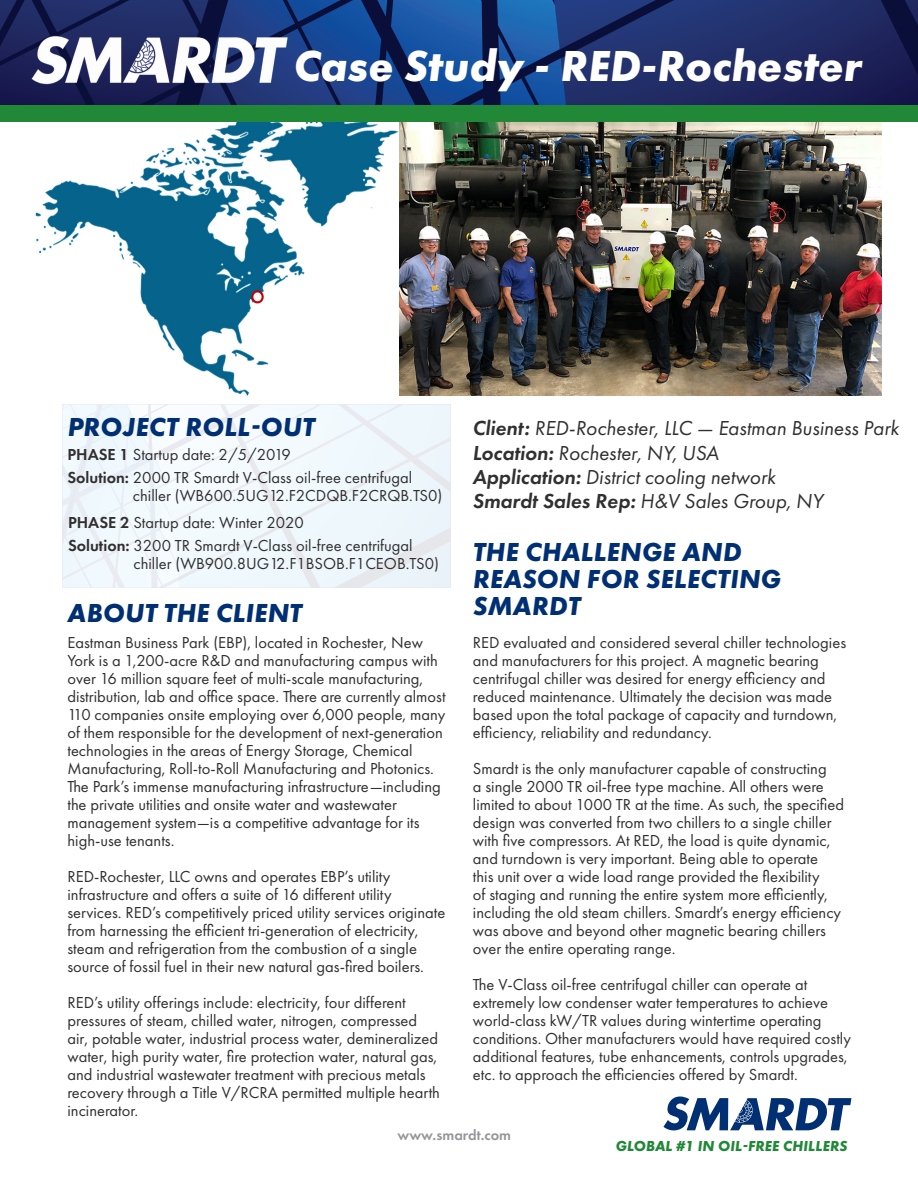
<style>
.page{position:relative;width:918px;height:1188px;background:#fff}
.page>*{position:absolute;margin:0;border:0;box-sizing:border-box;transform-origin:0 0}
.Section_Heading_Whit{font:italic 700 45px "Futura PT";color:#fff}
.Body{font:italic 700 27px/27px "Futura PT";letter-spacing:.01em;color:#002f73}
.Body_List{font:italic 700 27px "Futura PT";letter-spacing:.01em;color:#002f73}
.Section_Sub-Heading{font:italic 700 27px "Futura PT";letter-spacing:.01em;color:#002f73}
.Body-2{font:italic 21px/24.3px "Futura PT";color:#312f30}
.Body-3{font:16.5px/18px "Futura PT";color:#312f30}
.Body_List-2{font:16.5px/23.4px "Futura PT";color:#312f30}
.Table_Heading_Green{font:italic 700 15px "Futura PT";letter-spacing:.01em;color:#208836}
.Body_-_Small_Grey_Pr{font:600 15px "Futura PT";color:#96979a}
.s1{font-weight:600}
</style>
<div class="page">
<svg style="left:568px;top:0;width:350px;height:105px;background:#1f2a64"></svg>
<svg style="left:219px;top:0;width:349px;height:105px;background:#174389"></svg>
<svg style="left:0;top:0;width:219px;height:105px;background:#1a2258"></svg>
<img style="left:399px;top:122px;width:483px;height:274px">
<img style="left:34px;top:121px;width:365px;height:275px">
<svg style="left:180px;top:405px;width:270px;height:183px"></svg>
<svg style="left:63px;top:405px;width:117px;height:183px"></svg>
<div style="left:0;top:105px;width:918px;height:16px;background:#208836"></div>
<svg style="left:663px;top:1097px;width:188px;height:33px"></svg>
<img style="left:28px;top:31px;width:266px;height:57px">
<p class="Section_Heading_Whit" style="left:294px;top:38px;width:570px">Case Study - RED-Rochester</p>
<p class="Body_List" style="left:68px;top:410px;width:249px">PROJECT ROLL-OUT</p>
<p class="Body_List-2" style="left:67px;top:442px;width:346px"><span class="s1">PHASE 1</span> Startup date: 2/5/2019<br><span class="s1">Solution:</span> 2000 TR Smardt V-Class oil-free centrifugal</p>
<p class="Body_List-2" style="left:68px;top:482px;width:376px;line-height:26.8px;text-indent:65px">chiller (WB600.5UG12.F2CDQB.F2CRQB.TS0)<br><span class="s1">PHASE 2</span> Startup date: Winter 2020</p>
<p class="Body_List-2" style="left:134px;top:537px;width:307px;line-height:18px;text-indent:-66px"><span class="s1">Solution:</span> 3200 TR Smardt V-Class oil-free centrifugal chiller (WB900.8UG12.F1BSOB.F1CEOB.TS0)</p>
<p class="Section_Sub-Heading" style="left:68px;top:596px;width:236px">ABOUT THE CLIENT</p>
<p class="Body-3" style="left:68px;top:633px;width:380px">Eastman Business Park (EBP), located in Rochester, New York is a 1,200-acre R&amp;D and manufacturing campus with over 16 million square feet of multi-scale manufacturing, distribution, lab and office space. There are currently almost 110 companies onsite employing over 6,000 people, many of them responsible for the development of next-generation technologies in the areas of Energy Storage, Chemical Manufacturing, Roll-to-Roll Manufacturing and Photonics.<br>The Park’s immense manufacturing infrastructure—including the private utilities and onsite water and wastewater management system—is a competitive advantage for its high-use tenants.</p>
<p class="Body-3" style="left:68px;top:867px;width:379px">RED-Rochester, LLC owns and operates EBP’s utility infrastructure and offers a suite of 16 different utility services. RED’s competitively priced utility services originate from harnessing the efficient tri-generation of electricity, steam and refrigeration from the combustion of a single source of fossil fuel in their new natural gas-fired boilers.</p>
<p class="Body-3" style="left:68px;top:993px;width:374px">RED’s utility offerings include: electricity, four different pressures of steam, chilled water, nitrogen, compressed air, potable water, industrial process water, demineralized water, high purity water, fire protection water, natural gas, and industrial wastewater treatment with precious metals recovery through a Title V/RCRA permitted multiple hearth incinerator.</p>
<p class="Body-2" style="left:472px;top:416px;width:428px"><span class="s1">Client:</span> RED-Rochester, LLC — Eastman Business Park <span class="s1">Location:</span> Rochester, NY, USA<br><span class="s1">Application:</span> District cooling network<br><span class="s1">Smardt Sales Rep:</span> H&amp;V Sales Group, NY</p>
<p class="Body" style="left:473px;top:539px;width:310px">THE CHALLENGE AND<br>REASON FOR SELECTING<br>SMARDT</p>
<p class="Body-3" style="left:473px;top:633px;width:375px">RED evaluated and considered several chiller technologies and manufacturers for this project. A magnetic bearing centrifugal chiller was desired for energy efficiency and reduced maintenance. Ultimately the decision was made based upon the total package of capacity and turndown, efficiency, reliability and redundancy.</p>
<p class="Body-3" style="left:473px;top:759px;width:373px">Smardt is the only manufacturer capable of constructing<br>a single 2000 TR oil-free type machine. All others were limited to about 1000 TR at the time. As such, the specified design was converted from two chillers to a single chiller with five compressors. At RED, the load is quite dynamic, and turndown is very important. Being able to operate<br>this unit over a wide load range provided the flexibility<br>of staging and running the entire system more efficiently, including the old steam chillers. Smardt’s energy efficiency was above and beyond other magnetic bearing chillers over the entire operating range.</p>
<p class="Body-3" style="left:473px;top:976px;width:379px">The V-Class oil-free centrifugal chiller can operate at extremely low condenser water temperatures to achieve world-class kW/TR values during wintertime operating conditions. Other manufacturers would have required costly additional features, tube enhancements, controls upgrades, etc. to approach the efficiencies offered by Smardt.</p>
<p class="Body_-_Small_Grey_Pr" style="left:398px;top:1126px;width:115px">www.smardt.com</p>
<p class="Table_Heading_Green" style="left:616px;top:1137px;width:233px">GLOBAL #1 IN OIL-FREE CHILLERS</p>
</div>
